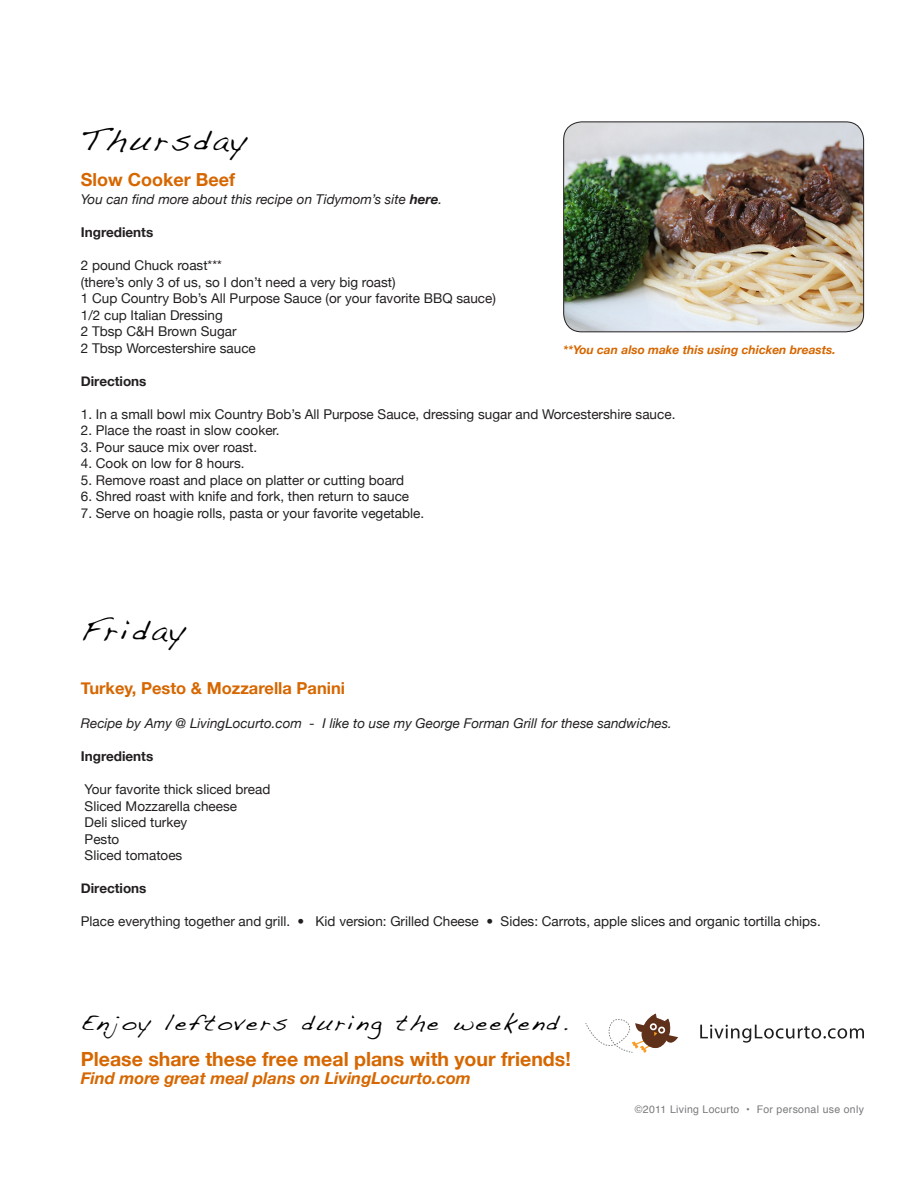
<style>
.page{position:relative;width:918px;height:1188px;background:#fff}
.page>*{position:absolute;margin:0;border:0;box-sizing:border-box;transform-origin:0 0}
.t1{font:30px "Handwriting Dakota";letter-spacing:.1em;color:#000;scale:1.05 1}
.t2{font:22.5px "Handwriting Dakota";letter-spacing:.1em;color:#000;scale:1.05 1}
.t3{font:700 19.5px "Helvetica Neue";color:#d66700}
.t4{font:700 18px "Helvetica Neue";color:#d66700}
.t5{font:italic 700 16.5px "Helvetica Neue";color:#d66700}
.t6{font:700 16.5px "Helvetica Neue";color:#d66700}
.t7{font:13.5px/16.5px "Helvetica Neue";color:#231f20}
.t8{font:italic 13.5px "Helvetica Neue";color:#231f20}
.t9{font:700 13.5px "Helvetica Neue";color:#231f20}
.t10{font:italic 700 12px "Helvetica Neue";color:#d66700}
.t11{font:10.5px "Helvetica";letter-spacing:.03em;color:#787a7d}
.s1{font-weight:700}
</style>
<div class="page">
<img style="left:564px;top:122px;width:300px;height:210px">
<div style="left:563px;top:121px;width:301px;height:211px;border:1px solid #231f20;border-radius:18px"></div>
<svg style="left:700px;top:1025px;width:164px;height:18px"></svg>
<svg style="left:585px;top:1014px;width:93px;height:39px"></svg>
<h1 class="t1" style="left:81px;top:119px;width:159px">Thursday</h1>
<h3 class="t4" style="left:81px;top:173px;width:156px">Slow Cooker Beef</h3>
<p class="t8" style="left:81px;top:191px;width:363px">You can find more about this recipe on Tidymom’s site <span class="s1">here</span>.</p>
<p class="t9" style="left:81px;top:228px;width:74px">Ingredients</p>
<p class="t7" style="left:81px;top:259px;width:417px">2 pound Chuck roast***<br>(there’s only 3 of us, so I don’t need a very big roast)<br>1 Cup Country Bob’s All Purpose Sauce (or your favorite BBQ sauce)<br>1/2 cup Italian Dressing<br>2 Tbsp C&amp;H Brown Sugar<br>2 Tbsp Worcestershire sauce</p>
<p class="t9" style="left:81px;top:376px;width:67px">Directions</p>
<p class="t7" style="left:81px;top:407px;width:596px">1. In a small bowl mix Country Bob’s All Purpose Sauce, dressing sugar and Worcestershire sauce.</p>
<p class="t7" style="left:81px;top:424px;width:200px">2. Place the roast in slow cooker.</p>
<p class="t7" style="left:81px;top:440px;width:178px">3. Pour sauce mix over roast.</p>
<p class="t7" style="left:81px;top:457px;width:165px">4. Cook on low for 8 hours.</p>
<p class="t7" style="left:81px;top:473px;width:325px">5. Remove roast and place on platter or cutting board</p>
<p class="t7" style="left:81px;top:490px;width:330px">6. Shred roast with knife and fork, then return to sauce</p>
<p class="t7" style="left:81px;top:506px;width:345px">7. Serve on hoagie rolls, pasta or your favorite vegetable.</p>
<p class="t10" style="left:563px;top:345px;width:274px">**You can also make this using chicken breasts.</p>
<h1 class="t1" style="left:81px;top:608px;width:101px">Friday</h1>
<p class="t6" style="left:81px;top:682px;width:266px">Turkey, Pesto &amp; Mozzarella Panini</p>
<p class="t8" style="left:81px;top:715px;width:593px">Recipe by Amy @ LivingLocurto.com - I like to use my George Forman Grill for these sandwiches.</p>
<p class="t9" style="left:81px;top:751px;width:74px">Ingredients</p>
<p class="t7" style="left:85px;top:782px;width:187px">Your favorite thick sliced bread<br>Sliced Mozzarella cheese<br>Deli sliced turkey<br>Pesto<br>Sliced tomatoes</p>
<p class="t9" style="left:81px;top:883px;width:67px">Directions</p>
<p class="t7" style="left:81px;top:913px;width:741px">Place everything together and grill. • Kid version: Grilled Cheese • Sides: Carrots, apple slices and organic tortilla chips.</p>
<h2 class="t2" style="left:81px;top:1006px;width:465px">Enjoy leftovers during the weekend.</h2>
<h3 class="t3" style="left:81px;top:1051px;width:491px">Please share these free meal plans with your friends!</h3>
<p class="t5" style="left:81px;top:1072px;width:391px">Find more great meal plans on LivingLocurto.com</p>
<p class="t11" style="left:635px;top:1102px;width:231px">©2011 Living Locurto • For personal use only</p>
</div>
